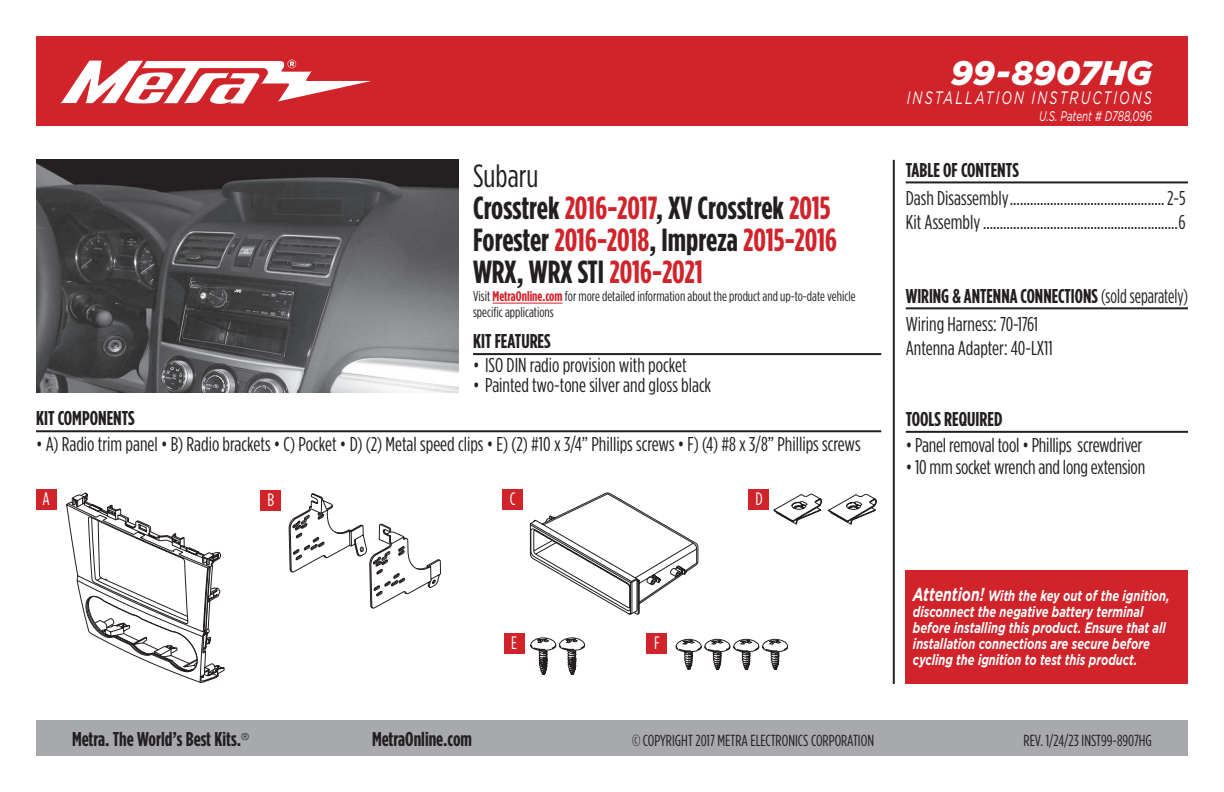
<style>
.page{position:relative;width:1224px;height:792px;background:#fff}
.page>*{position:absolute;margin:0;border:0;box-sizing:border-box;transform-origin:0 0}
.t1{font:italic 900 34px "Gotham";color:#fff}
.t2{font:700 32px/32px "Gotham Condensed";color:#231f20}
.t3{font:20px/24px "Gotham Condensed";color:#231f20}
.t4{font:700 20px "Gotham Condensed";color:#231f20}
.t5{font:20px/28px "Gotham Condensed";color:#231f20;scale:.9 1}
.t6{font:italic 18px "Gotham";letter-spacing:.165em;color:#fff;scale:.7 1}
.t7{font:18px "Gotham Condensed";color:#fff}
.t8{font:16px "Gotham Condensed";color:#231f20}
.t9{font:italic 700 15px/16px "Gotham";color:#fff;scale:.74 1}
.t10{font:14px/16px "Gotham Condensed";color:#231f20}
.t11{font:italic 14px "Gotham";color:#fff;scale:.7 1}
.s1{font-weight:400}
.s2{color:#d1232a}
.s3{font-weight:700;color:#d1232a}
.s4{font-weight:700}
.s5{font-size:18.8px}
</style>
<div class="page">
<div style="left:36px;top:720px;width:1152px;height:36px;background:#a8a9ad"></div>
<hr style="left:893px;top:160px;width:2px;height:524px;background:#231f20">
<div style="left:36px;top:36px;width:1152px;height:90px;background:#d1232a"></div>
<svg style="left:60px;top:60px;width:311px;height:44px"></svg>
<div style="left:906px;top:570px;width:282px;height:114px;background:#d1232a"></div>
<img style="left:36px;top:160px;width:423px;height:232px">
<hr style="left:473px;top:353px;width:408px;height:2px;background:#231f20">
<hr style="left:36px;top:430px;width:845px;height:2px;background:#231f20">
<hr style="left:906px;top:431px;width:282px;height:2px;background:#231f20">
<hr style="left:906px;top:307px;width:282px;height:2px;background:#231f20">
<hr style="left:906px;top:181px;width:282px;height:2px;background:#231f20">
<svg style="left:66px;top:492px;width:159px;height:191px"></svg>
<svg style="left:289px;top:493px;width:152px;height:116px"></svg>
<svg style="left:530px;top:492px;width:168px;height:123px"></svg>
<svg style="left:774px;top:494px;width:48px;height:30px"></svg>
<svg style="left:829px;top:494px;width:48px;height:31px"></svg>
<div style="left:36px;top:489px;width:21px;height:21px;background:#d1232a"></div>
<div style="left:261px;top:490px;width:20px;height:21px;background:#d1232a"></div>
<div style="left:647px;top:634px;width:20px;height:20px;background:#d1232a"></div>
<div style="left:503px;top:489px;width:20px;height:21px;background:#d1232a"></div>
<div style="left:749px;top:489px;width:20px;height:21px;background:#d1232a"></div>
<div style="left:504px;top:633px;width:21px;height:21px;background:#d1232a"></div>
<hr style="left:493px;top:303px;width:70px;height:1px;background:#d1232a">
<svg style="left:531px;top:637px;width:57px;height:38px"></svg>
<svg style="left:676px;top:638px;width:112px;height:32px"></svg>
<h2 class="t2" style="left:473px;top:159px;width:365px"><span class="s1">Subaru<br></span>Crosstrek <span class="s2">2016-2017</span>, XV Crosstrek <span class="s2">2015<br></span>Forester <span class="s2">2016-2018</span>, Impreza <span class="s2">2015-2016<br></span>WRX, WRX STI <span class="s2">2016-2021</span></h2>
<p class="t10" style="left:473px;top:288px;width:384px">Visit <span class="s3">MetraOnline.com</span> for more detailed information about the product and up-to-date vehicle specific applications</p>
<p class="t4" style="left:473px;top:330px;width:79px">KIT FEATURES</p>
<p class="t3" style="left:473px;top:353px;width:215px">• ISO DIN radio provision with pocket</p>
<p class="t3" style="left:473px;top:373px;width:240px">• Painted two-tone silver and gloss black</p>
<p class="t4" style="left:36px;top:407px;width:100px">KIT COMPONENTS</p>
<p class="t3" style="left:36px;top:432px;width:826px">• A) Radio trim panel • B) Radio brackets • C) Pocket • D) (2) Metal speed clips • E) (2) #10 x 3/4” Phillips screws • F) (4) #8 x 3/8” Phillips screws</p>
<p class="t7" style="left:43px;top:489px;width:9px">A</p>
<p class="t7" style="left:267px;top:490px;width:8px">B</p>
<p class="t7" style="left:510px;top:489px;width:7px">C</p>
<p class="t7" style="left:755px;top:489px;width:9px">D</p>
<p class="t7" style="left:511px;top:633px;width:7px">E</p>
<p class="t7" style="left:654px;top:633px;width:7px">F</p>
<h1 class="t1" style="left:951px;top:53px;width:203px">99-8907HG</h1>
<p class="t11" style="left:1039px;top:108px;width:163px">U.S. Patent # D788,096</p>
<p class="t6" style="left:907px;top:88px;width:352px">INSTALLATION INSTRUCTIONS</p>
<p class="t4" style="left:906px;top:158px;width:115px">TABLE OF CONTENTS</p>
<p class="t3" style="left:906px;top:185px;width:281px">Dash Disassembly..............................................2-5<br>Kit Assembly..........................................................6</p>
<p class="t5" style="left:906px;top:281px;width:315px"><span class="s4">WIRING &amp; ANTENNA CONNECTIONS</span> (sold separately)<br>Wiring Harness: 70-1761</p>
<p class="t3" style="left:906px;top:335px;width:149px">Antenna Adapter: 40-LX11</p>
<p class="t4" style="left:906px;top:408px;width:98px">TOOLS REQUIRED</p>
<p class="t3" style="left:906px;top:433px;width:238px">• Panel removal tool • Phillips screwdriver</p>
<p class="t3" style="left:906px;top:455px;width:241px">• 10 mm socket wrench and long extension</p>
<p class="t9" style="left:913px;top:587px;width:348px"><span class="s5">Attention!</span> With the key out of the ignition, disconnect the negative battery terminal before installing this product. Ensure that all installation connections are secure before cycling the ignition to test this product.</p>
<p class="t4" style="left:72px;top:728px;width:179px">Metra. The World’s Best Kits.<sup>®</sup></p>
<p class="t4" style="left:372px;top:728px;width:102px">MetraOnline.com</p>
<p class="t8" style="left:632px;top:732px;width:244px">© COPYRIGHT 2017 METRA ELECTRONICS CORPORATION</p>
<p class="t8" style="left:1024px;top:732px;width:130px">REV. 1/24/23 INST99-8907HG</p>
</div>
